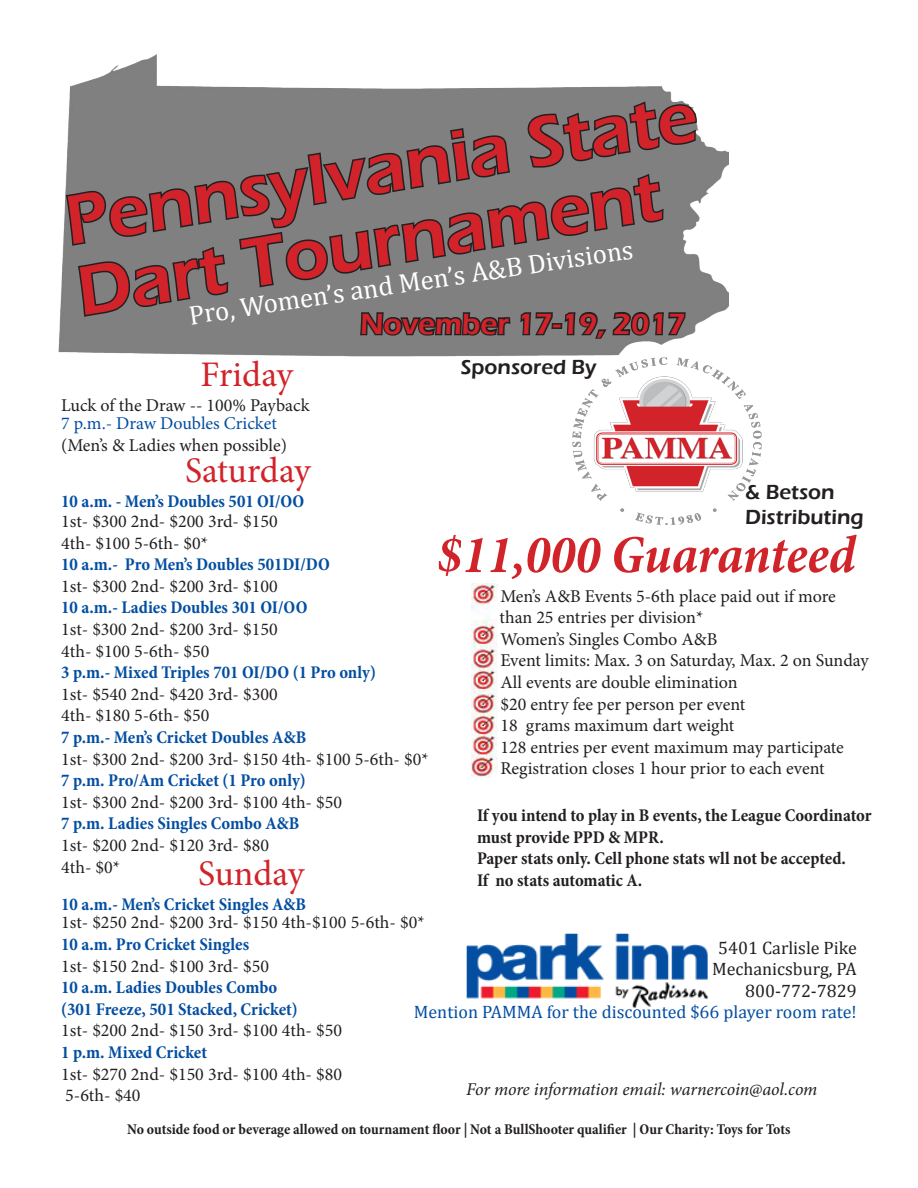
<style>
.page{position:relative;width:918px;height:1188px;background:#fff}
.page>*{position:absolute;margin:0;border:0;box-sizing:border-box;transform-origin:0 0}
.t1{font:600 72px "Eras ITC";color:#d2232a}
.t2{font:italic 700 condensed 54px "Minion Pro";color:#d1232a}
.t3{font:36px "Minion Pro";letter-spacing:-.005em;color:#d1232a}
.t4{font:600 30px "Eras ITC";color:#d1232a}
.t5{font:27px "Cambria Math";color:#fff}
.t6{font:600 21px/25.2px "Eras ITC";color:#231f20}
.t7{font:18px "Minion Pro";color:#231f20}
.t8{font:700 condensed 18px "Minion Pro";color:#034ea1}
.t9{font:700 condensed 18px/21.6px "Minion Pro";color:#231f20}
.t10{font:18px "Cambria Math";color:#034ea1}
.t11{font:18px "Cambria Math";color:#231f20}
.t12{font:italic 18px "Minion Pro";letter-spacing:-.01em;color:#231f20}
.t13{font:18px "Minion Pro";color:#034ea1}
.t14{font:700 condensed 15px "Minion Pro";letter-spacing:-.005em;color:#231f20}
</style>
<div class="page">
<img style="left:58px;top:54px;width:671px;height:299px">
<svg style="left:64px;top:88px;width:634px;height:269px;background:#767576"></svg>
<img style="left:565px;top:351px;width:197px;height:174px">
<img style="left:472px;top:583px;width:25px;height:195px">
<img style="left:466px;top:933px;width:242px;height:75px">
<p class="t1" style="left:59px;top:184px;width:641px;rotate:-10deg">Pennsylvania State</p>
<p class="t1" style="left:71px;top:254px;width:593px;rotate:-10deg">Dart Tournament</p>
<p class="t5" style="left:187px;top:302px;width:451px;rotate:-9deg">Pro, Women’s and Men’s A&amp;B Divisions</p>
<p class="t4" style="left:360px;top:307px;width:328px">November 17-19, 2017</p>
<p class="t6" style="left:461px;top:355px;width:137px">Sponsored By</p>
<p class="t3" style="left:201px;top:351px;width:94px">Friday</p>
<p class="t7" style="left:61px;top:393px;width:250px">Luck of the Draw -- 100% Payback</p>
<p class="t13" style="left:61px;top:412px;width:217px">7 p.m.- Draw Doubles Cricket</p>
<p class="t7" style="left:61px;top:433px;width:227px">(Men’s &amp; Ladies when possible)</p>
<p class="t3" style="left:185px;top:447px;width:127px">Saturday</p>
<p class="t8" style="left:61px;top:489px;width:245px">10 a.m. - Men’s Doubles 501 OI/OO</p>
<p class="t7" style="left:61px;top:509px;width:218px">1st- $300 2nd- $200 3rd- $150</p>
<p class="t7" style="left:61px;top:531px;width:148px">4th- $100 5-6th- $0*</p>
<p class="t8" style="left:61px;top:552px;width:270px">10 a.m.- Pro Men’s Doubles 501DI/DO</p>
<p class="t7" style="left:61px;top:574px;width:218px">1st- $300 2nd- $200 3rd- $100</p>
<p class="t8" style="left:61px;top:595px;width:248px">10 a.m.- Ladies Doubles 301 OI/OO</p>
<p class="t7" style="left:61px;top:617px;width:218px">1st- $300 2nd- $200 3rd- $150</p>
<p class="t7" style="left:61px;top:639px;width:150px">4th- $100 5-6th- $50</p>
<p class="t8" style="left:61px;top:660px;width:316px">3 p.m.- Mixed Triples 701 OI/DO (1 Pro only)</p>
<p class="t7" style="left:61px;top:682px;width:218px">1st- $540 2nd- $420 3rd- $300</p>
<p class="t7" style="left:61px;top:704px;width:150px">4th- $180 5-6th- $50</p>
<p class="t8" style="left:61px;top:725px;width:247px">7 p.m.- Men’s Cricket Doubles A&amp;B</p>
<p class="t7" style="left:61px;top:747px;width:369px">1st- $300 2nd- $200 3rd- $150 4th- $100 5-6th- $0*</p>
<p class="t8" style="left:61px;top:768px;width:246px">7 p.m. Pro/Am Cricket (1 Pro only)</p>
<p class="t7" style="left:61px;top:790px;width:282px">1st- $300 2nd- $200 3rd- $100 4th- $50</p>
<p class="t8" style="left:61px;top:811px;width:240px">7 p.m. Ladies Singles Combo A&amp;B</p>
<p class="t7" style="left:61px;top:833px;width:209px">1st- $200 2nd- $120 3rd- $80</p>
<p class="t7" style="left:61px;top:855px;width:60px">4th- $0*</p>
<p class="t6" style="left:745px;top:479px;width:120px">&amp; Betson<br>Distributing</p>
<p class="t2" style="left:437px;top:517px;width:420px">$11,000 Guaranteed</p>
<p class="t7" style="left:500px;top:584px;width:337px">Men’s A&amp;B Events 5-6th place paid out if more</p>
<p class="t7" style="left:500px;top:605px;width:205px">than 25 entries per division*</p>
<p class="t7" style="left:500px;top:627px;width:218px">Women’s Singles Combo A&amp;B</p>
<p class="t7" style="left:500px;top:649px;width:370px">Event limits: Max. 3 on Saturday, Max. 2 on Sunday</p>
<p class="t7" style="left:500px;top:670px;width:239px">All events are double elimination</p>
<p class="t7" style="left:500px;top:692px;width:247px">$20 entry fee per person per event</p>
<p class="t7" style="left:500px;top:713px;width:236px">18 grams maximum dart weight</p>
<p class="t7" style="left:500px;top:735px;width:345px">128 entries per event maximum may participate</p>
<p class="t7" style="left:500px;top:757px;width:326px">Registration closes 1 hour prior to each event</p>
<p class="t9" style="left:477px;top:805px;width:396px">If you intend to play in B events, the League Coordinator must provide PPD &amp; MPR.</p>
<p class="t9" style="left:477px;top:848px;width:371px">Paper stats only. Cell phone stats wll not be accepted.</p>
<p class="t9" style="left:477px;top:869px;width:167px">If no stats automatic A.</p>
<p class="t3" style="left:198px;top:850px;width:108px">Sunday</p>
<p class="t8" style="left:61px;top:892px;width:246px">10 a.m.- Men’s Cricket Singles A&amp;B</p>
<p class="t7" style="left:61px;top:911px;width:365px">1st- $250 2nd- $200 3rd- $150 4th-$100 5-6th- $0*</p>
<p class="t8" style="left:61px;top:932px;width:190px">10 a.m. Pro Cricket Singles</p>
<p class="t7" style="left:61px;top:954px;width:209px">1st- $150 2nd- $100 3rd- $50</p>
<p class="t8" style="left:61px;top:975px;width:218px">10 a.m. Ladies Doubles Combo</p>
<p class="t8" style="left:61px;top:997px;width:238px">(301 Freeze, 501 Stacked, Cricket)</p>
<p class="t7" style="left:61px;top:1019px;width:282px">1st- $200 2nd- $150 3rd- $100 4th- $50</p>
<p class="t8" style="left:61px;top:1040px;width:148px">1 p.m. Mixed Cricket</p>
<p class="t7" style="left:61px;top:1062px;width:282px">1st- $270 2nd- $150 3rd- $100 4th- $80</p>
<p class="t7" style="left:65px;top:1083px;width:77px">5-6th- $40</p>
<p class="t11" style="left:718px;top:937px;width:140px">5401 Carlisle Pike</p>
<p class="t11" style="left:712px;top:958px;width:146px">Mechanicsburg, PA</p>
<p class="t11" style="left:745px;top:980px;width:113px">800-772-7829</p>
<p class="t10" style="left:414px;top:1002px;width:444px">Mention PAMMA for the discounted $66 player room rate!</p>
<p class="t12" style="left:466px;top:1077px;width:353px">For more information email: warnercoin@aol.com</p>
<p class="t14" style="left:127px;top:1119px;width:665px">No outside food or beverage allowed on tournament floor | Not a BullShooter qualifier | Our Charity: Toys for Tots</p>
</div>
